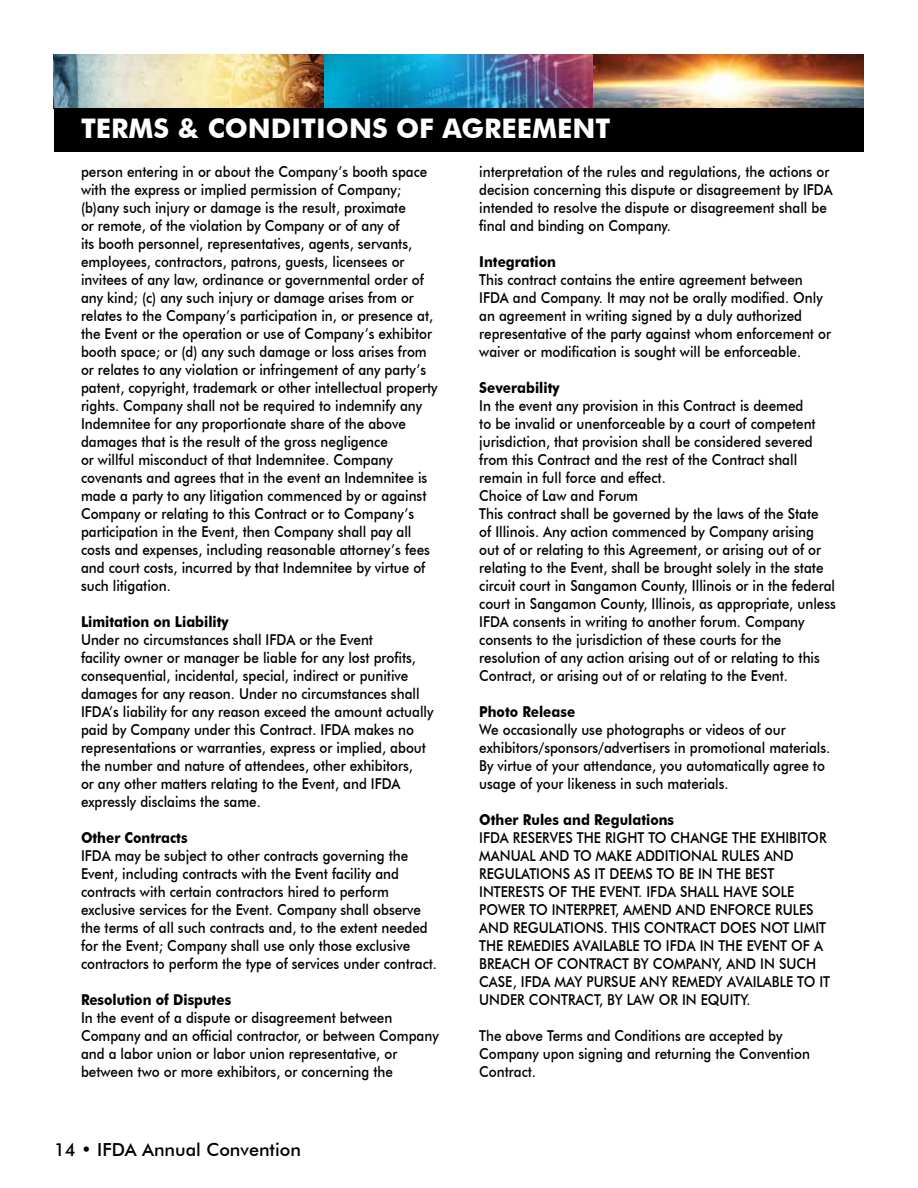
<style>
.page{position:relative;width:918px;height:1188px;background:#fff}
.page>*{position:absolute;margin:0;border:0;box-sizing:border-box;transform-origin:0 0}
.t1{font:700 27px "Futura BT";color:#fff}
.t2{font:500 18px "Futura BT";color:#000}
.t3{font:500 15px/18px "Futura BT";color:#000;scale:.9 1}
.t4{font:700 15px "Futura BT";color:#000;scale:.9 1}
</style>
<div class="page">
<img style="left:324px;top:54px;width:270px;height:54px">
<img style="left:53px;top:54px;width:271px;height:54px">
<img style="left:594px;top:54px;width:270px;height:54px">
<div style="left:54px;top:108px;width:810px;height:43px;background:#000"></div>
<h1 class="t1" style="left:81px;top:112px;width:531px">TERMS &amp; CONDITIONS OF AGREEMENT</h1>
<p class="t3" style="left:81px;top:162px;width:398px">person entering in or about the Company’s booth space with the express or implied permission of Company; (b)any such injury or damage is the result, proximate<br>or remote, of the violation by Company or of any of<br>its booth personnel, representatives, agents, servants, employees, contractors, patrons, guests, licensees or invitees of any law, ordinance or governmental order of any kind; (c) any such injury or damage arises from or relates to the Company’s participation in, or presence at, the Event or the operation or use of Company’s exhibitor booth space; or (d) any such damage or loss arises from or relates to any violation or infringement of any party’s patent, copyright, trademark or other intellectual property rights. Company shall not be required to indemnify any Indemnitee for any proportionate share of the above damages that is the result of the gross negligence<br>or willful misconduct of that Indemnitee. Company covenants and agrees that in the event an Indemnitee is made a party to any litigation commenced by or against Company or relating to this Contract or to Company’s participation in the Event, then Company shall pay all costs and expenses, including reasonable attorney’s fees and court costs, incurred by that Indemnitee by virtue of such litigation.</p>
<p class="t4" style="left:81px;top:612px;width:166px">Limitation on Liability</p>
<p class="t3" style="left:81px;top:630px;width:393px">Under no circumstances shall IFDA or the Event<br>facility owner or manager be liable for any lost profits, consequential, incidental, special, indirect or punitive damages for any reason. Under no circumstances shall IFDA’s liability for any reason exceed the amount actually paid by Company under this Contract. IFDA makes no representations or warranties, express or implied, about the number and nature of attendees, other exhibitors,<br>or any other matters relating to the Event, and IFDA expressly disclaims the same.</p>
<p class="t4" style="left:81px;top:828px;width:120px">Other Contracts</p>
<p class="t3" style="left:81px;top:846px;width:397px">IFDA may be subject to other contracts governing the Event, including contracts with the Event facility and contracts with certain contractors hired to perform exclusive services for the Event. Company shall observe the terms of all such contracts and, to the extent needed for the Event; Company shall use only those exclusive contractors to perform the type of services under contract.</p>
<p class="t4" style="left:81px;top:990px;width:168px">Resolution of Disputes</p>
<p class="t3" style="left:81px;top:1008px;width:399px">In the event of a dispute or disagreement between Company and an official contractor, or between Company and a labor union or labor union representative, or between two or more exhibitors, or concerning the</p>
<p class="t2" style="left:54px;top:1138px;width:248px">14 • IFDA Annual Convention</p>
<p class="t3" style="left:479px;top:162px;width:394px">interpretation of the rules and regulations, the actions or decision concerning this dispute or disagreement by IFDA intended to resolve the dispute or disagreement shall be final and binding on Company.</p>
<p class="t4" style="left:479px;top:252px;width:87px">Integration</p>
<p class="t3" style="left:479px;top:270px;width:392px">This contract contains the entire agreement between IFDA and Company. It may not be orally modified. Only an agreement in writing signed by a duly authorized representative of the party against whom enforcement or waiver or modification is sought will be enforceable.</p>
<p class="t4" style="left:479px;top:378px;width:91px">Severability</p>
<p class="t3" style="left:479px;top:396px;width:398px">In the event any provision in this Contract is deemed<br>to be invalid or unenforceable by a court of competent jurisdiction, that provision shall be considered severed from this Contract and the rest of the Contract shall remain in full force and effect.<br>Choice of Law and Forum<br>This contract shall be governed by the laws of the State<br>of Illinois. Any action commenced by Company arising out of or relating to this Agreement, or arising out of or relating to the Event, shall be brought solely in the state circuit court in Sangamon County, Illinois or in the federal court in Sangamon County, Illinois, as appropriate, unless IFDA consents in writing to another forum. Company consents to the jurisdiction of these courts for the resolution of any action arising out of or relating to this Contract, or arising out of or relating to the Event.</p>
<p class="t4" style="left:479px;top:702px;width:108px">Photo Release</p>
<p class="t3" style="left:479px;top:720px;width:392px">We occasionally use photographs or videos of our exhibitors/sponsors/advertisers in promotional materials.<br>By virtue of your attendance, you automatically agree to usage of your likeness in such materials.</p>
<p class="t4" style="left:479px;top:810px;width:218px">Other Rules and Regulations</p>
<p class="t3" style="left:479px;top:828px;width:391px">IFDA RESERVES THE RIGHT TO CHANGE THE EXHIBITOR MANUAL AND TO MAKE ADDITIONAL RULES AND REGULATIONS AS IT DEEMS TO BE IN THE BEST INTERESTS OF THE EVENT. IFDA SHALL HAVE SOLE POWER TO INTERPRET, AMEND AND ENFORCE RULES AND REGULATIONS. THIS CONTRACT DOES NOT LIMIT THE REMEDIES AVAILABLE TO IFDA IN THE EVENT OF A BREACH OF CONTRACT BY COMPANY, AND IN SUCH CASE, IFDA MAY PURSUE ANY REMEDY AVAILABLE TO IT UNDER CONTRACT, BY LAW OR IN EQUITY.</p>
<p class="t3" style="left:479px;top:1026px;width:369px">The above Terms and Conditions are accepted by<br>Company upon signing and returning the Convention<br>Contract.</p>
</div>
